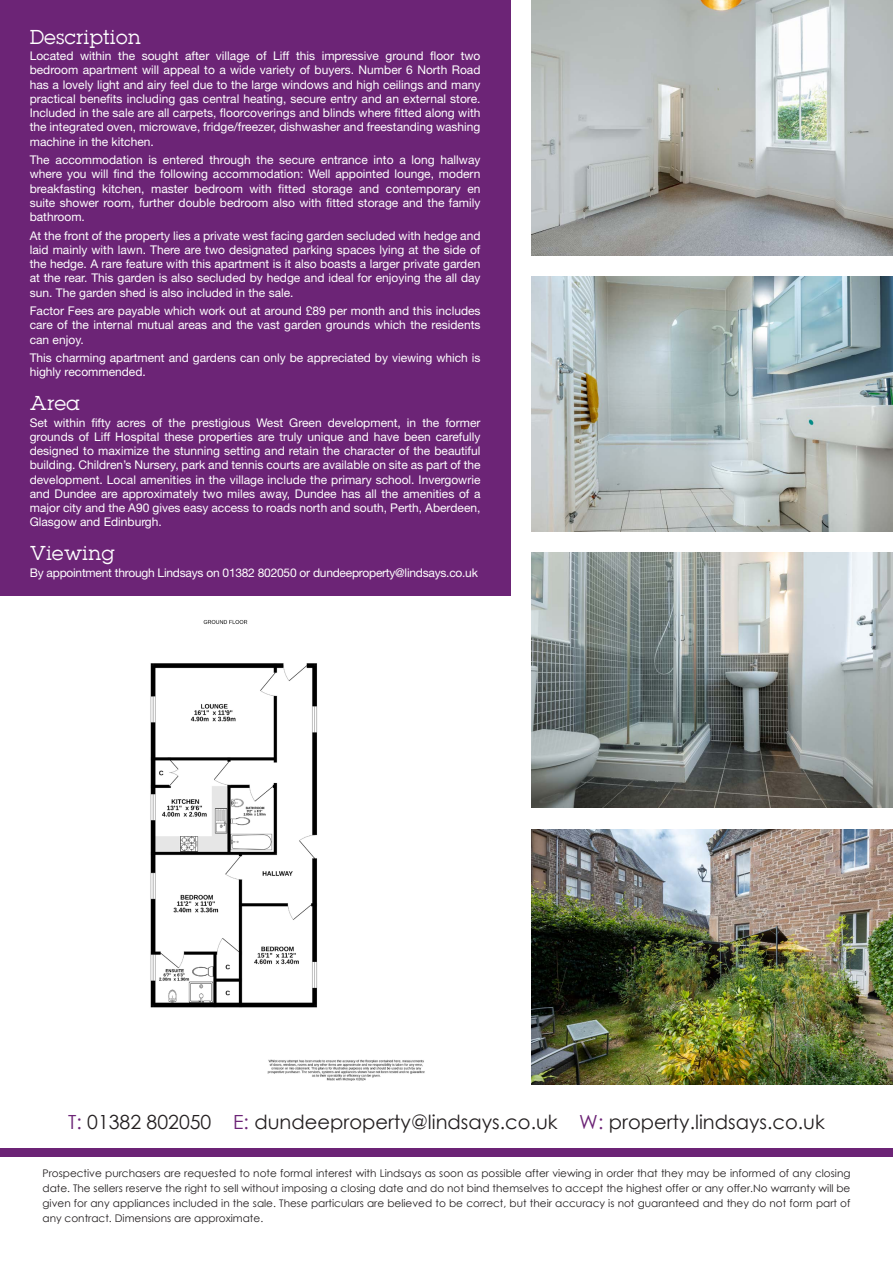
<style>
.page{position:relative;width:893px;height:1263px;background:#fff}
.page>*{position:absolute;margin:0;border:0;box-sizing:border-box;transform-origin:0 0}
.t1{font:19.5px "Century Gothic";color:#231f20}
.t2{font:18px "Lubalin";color:#fff}
.t3{font:12px/14.2px "Helvetica Neue LT Std";color:#fff;text-align:justify}
.t4{font:12px "Helvetica Neue LT Std";letter-spacing:-.02em;color:#fff}
.t5{font:10.5px/15px "Century Gothic";color:#231f20;text-align:justify}
.s1{color:#6c2476}
</style>
<div class="page">
<div style="left:0;top:0;width:510px;height:595px;background:#6c2476"></div>
<div style="left:0;top:1148px;width:893px;height:9px;background:#6c2476"></div>
<img style="left:531px;top:0;width:362px;height:255px">
<img style="left:531px;top:276px;width:362px;height:255px">
<img style="left:531px;top:553px;width:362px;height:255px">
<img style="left:531px;top:829px;width:362px;height:255px">
<img style="left:150px;top:620px;width:275px;height:460px">
<h2 class="t2" style="left:30px;top:25px;width:113px">Description</h2>
<p class="t3" style="left:30px;top:49px;width:452px">Located within the sought after village of Liff this impressive ground floor two bedroom apartment will appeal to a wide variety of buyers. Number 6 North Road has a lovely light and airy feel due to the large windows and high ceilings and many practical benefits including gas central heating, secure entry and an external store.<br>Included in the sale are all carpets, floorcoverings and blinds where fitted along with the integrated oven, microwave, fridge/freezer, dishwasher and freestanding washing machine in the kitchen.</p>
<p class="t3" style="left:30px;top:153px;width:452px">The accommodation is entered through the secure entrance into a long hallway where you will find the following accommodation: Well appointed lounge, modern breakfasting kitchen, master bedroom with fitted storage and contemporary en suite shower room, further double bedroom also with fitted storage and the family bathroom.</p>
<p class="t3" style="left:30px;top:228px;width:452px">At the front of the property lies a private west facing garden secluded with hedge and laid mainly with lawn. There are two designated parking spaces lying at the side of the hedge. A rare feature with this apartment is it also boasts a larger private garden at the rear. This garden is also secluded by hedge and ideal for enjoying the all day sun. The garden shed is also included in the sale.</p>
<p class="t3" style="left:30px;top:304px;width:452px">Factor Fees are payable which work out at around £89 per month and this includes care of the internal mutual areas and the vast garden grounds which the residents can enjoy.</p>
<p class="t3" style="left:30px;top:351px;width:452px">This charming apartment and gardens can only be appreciated by viewing which is highly recommended.</p>
<h2 class="t2" style="left:30px;top:391px;width:52px">Area</h2>
<p class="t3" style="left:30px;top:415px;width:452px">Set within fifty acres of the prestigious West Green development, in the former grounds of Liff Hospital these properties are truly unique and have been carefully designed to maximize the stunning setting and retain the character of the beautiful building. Children’s Nursery, park and tennis courts are available on site as part of the development. Local amenities in the village include the primary school. Invergowrie and Dundee are approximately two miles away, Dundee has all the amenities of a major city and the A90 gives easy access to roads north and south, Perth, Aberdeen, Glasgow and Edinburgh.</p>
<h2 class="t2" style="left:30px;top:541px;width:87px">Viewing</h2>
<p class="t4" style="left:30px;top:565px;width:450px">By appointment through Lindsays on 01382 802050 or dundeeproperty@lindsays.co.uk</p>
<h1 class="t1" style="left:68px;top:1108px;width:758px"><span class="s1">T:</span> 01382 802050 <span class="s1">E:</span> dundeeproperty@lindsays.co.uk <span class="s1">W:</span> property.lindsays.co.uk</h1>
<p class="t5" style="left:43px;top:1166px;width:809px">Prospective purchasers are requested to note formal interest with Lindsays as soon as possible after viewing in order that they may be informed of any closing date. The sellers reserve the right to sell without imposing a closing date and do not bind themselves to accept the highest offer or any offer.No warranty will be given for any appliances included in the sale. These particulars are believed to be correct, but their accuracy is not guaranteed and they do not form part of any contract. Dimensions are approximate.</p>
</div>
